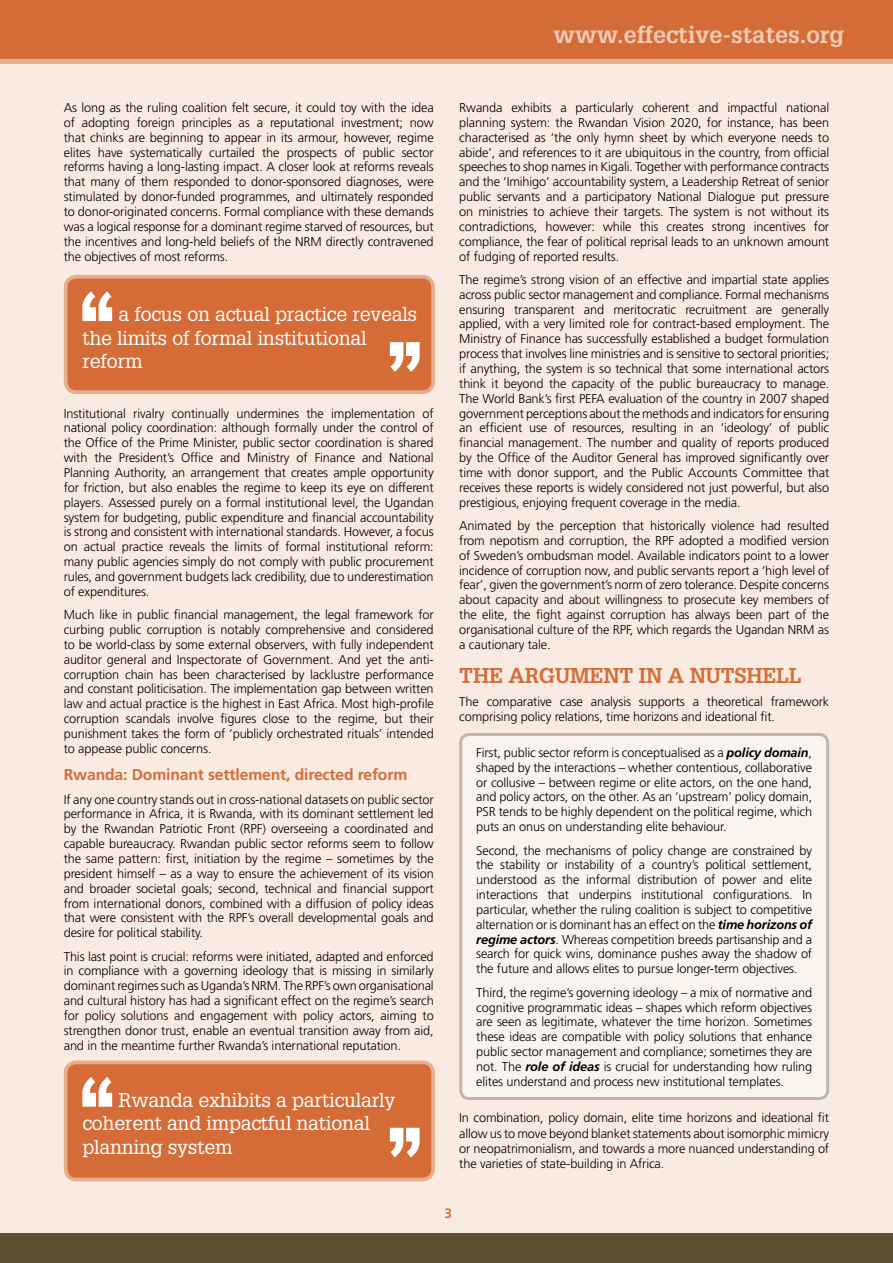
<style>
.page{position:relative;width:893px;height:1263px;background:#fff}
.page>*{position:absolute;margin:0;border:0;box-sizing:border-box;transform-origin:0 0}
.t1{font:700 23.4px "Glypha";color:#f0cbb4}
.t2{font:700 21px "Glypha";letter-spacing:-.01em;color:#d56c38}
.t3{font:19.5px/23.4px "Glypha";letter-spacing:-.01em;color:#fff}
.t4{font:700 15.75px "Frutiger";letter-spacing:-.01em;color:#d56c38}
.t5{font:700 13.5px "Frutiger";color:#d56c38}
.t6{font:300 12.75px/14.9px "Frutiger";letter-spacing:-.01em;color:#000;text-align:justify}
.s1{font-weight:700;font-style:italic}
</style>
<div class="page">
<div style="left:0;top:64px;width:893px;height:1169px;background:#f9ebe1"></div>
<div style="left:0;top:0;width:893px;height:60px;background:#d56c38"></div>
<hr style="left:0;top:60px;width:893px;height:4px;background:#e8ae8b">
<div style="left:0;top:1233px;width:893px;height:30px;background:#5d5035"></div>
<div style="left:461px;top:734px;width:367px;height:364px;background:#fbf3ee;border-radius:9px"></div>
<div style="left:459px;top:733px;width:370px;height:367px;border:3px solid #c0b5a8;border-radius:9px"></div>
<div style="left:66px;top:277px;width:367px;height:115px;background:#d56c38;border-radius:11px"></div>
<div style="left:64px;top:275px;width:371px;height:119px;border:4px solid #e8ae8b;border-radius:11px"></div>
<div style="left:66px;top:1062px;width:367px;height:117px;background:#d56c38;border-radius:11px"></div>
<div style="left:64px;top:1060px;width:371px;height:121px;border:4px solid #e8ae8b;border-radius:11px"></div>
<svg style="left:390px;top:342px;width:30px;height:30px"></svg>
<svg style="left:390px;top:1128px;width:30px;height:29px"></svg>
<svg style="left:82px;top:291px;width:30px;height:30px"></svg>
<svg style="left:82px;top:1077px;width:30px;height:30px"></svg>
<p class="t1" style="left:554px;top:20px;width:292px">www.effective-states.org</p>
<p class="t6" style="left:64px;top:100px;width:371px">As long as the ruling coalition felt secure, it could toy with the idea of adopting foreign principles as a reputational investment; now that chinks are beginning to appear in its armour, however, regime elites have systematically curtailed the prospects of public sector reforms having a long-lasting impact. A closer look at reforms reveals that many of them responded to donor-sponsored diagnoses, were stimulated by donor-funded programmes, and ultimately responded to donor-originated concerns. Formal compliance with these demands was a logical response for a dominant regime starved of resources, but the incentives and long-held beliefs of the NRM directly contravened the objectives of most reforms.</p>
<p class="t3" style="left:82px;top:302px;width:336px;text-indent:36px">a focus on actual practice reveals the limits of formal institutional reform</p>
<p class="t6" style="left:64px;top:406px;width:371px">Institutional rivalry continually undermines the implementation of national policy coordination: although formally under the control of the Office of the Prime Minister, public sector coordination is shared with the President’s Office and Ministry of Finance and National Planning Authority, an arrangement that creates ample opportunity for friction, but also enables the regime to keep its eye on different players. Assessed purely on a formal institutional level, the Ugandan system for budgeting, public expenditure and financial accountability is strong and consistent with international standards. However, a focus on actual practice reveals the limits of formal institutional reform: many public agencies simply do not comply with public procurement rules, and government budgets lack credibility, due to underestimation of expenditures.</p>
<p class="t6" style="left:64px;top:607px;width:371px">Much like in public financial management, the legal framework for curbing public corruption is notably comprehensive and considered to be world-class by some external observers, with fully independent auditor general and Inspectorate of Government. And yet the anti&shy;corruption chain has been characterised by lacklustre performance and constant politicisation. The implementation gap between written law and actual practice is the highest in East Africa. Most high-profile corruption scandals involve figures close to the regime, but their punishment takes the form of ‘publicly orchestrated rituals’ intended to appease public concerns.</p>
<p class="t4" style="left:64px;top:765px;width:345px">Rwanda: Dominant settlement, directed reform</p>
<p class="t6" style="left:64px;top:792px;width:371px">If any one country stands out in cross-national datasets on public sector performance in Africa, it is Rwanda, with its dominant settlement led by the Rwandan Patriotic Front (RPF) overseeing a coordinated and capable bureaucracy. Rwandan public sector reforms seem to follow the same pattern: first, initiation by the regime – sometimes by the president himself – as a way to ensure the achievement of its vision and broader societal goals; second, technical and financial support from international donors, combined with a diffusion of policy ideas that were consistent with the RPF’s overall developmental goals and desire for political stability.</p>
<p class="t6" style="left:64px;top:949px;width:371px">This last point is crucial: reforms were initiated, adapted and enforced in compliance with a governing ideology that is missing in similarly dominant regimes such as Uganda’s NRM. The RPF’s own organisational and cultural history has had a significant effect on the regime’s search for policy solutions and engagement with policy actors, aiming to strengthen donor trust, enable an eventual transition away from aid, and in the meantime further Rwanda’s international reputation.</p>
<p class="t3" style="left:82px;top:1088px;width:314px;text-indent:36px">Rwanda exhibits a particularly coherent and impactful national planning system</p>
<p class="t6" style="left:459px;top:100px;width:371px">Rwanda exhibits a particularly coherent and impactful national planning system: the Rwandan Vision 2020, for instance, has been characterised as ‘the only hymn sheet by which everyone needs to abide’, and references to it are ubiquitous in the country, from official speeches to shop names in Kigali. Together with performance contracts and the ‘Imihigo’ accountability system, a Leadership Retreat of senior public servants and a participatory National Dialogue put pressure on ministries to achieve their targets. The system is not without its contradictions, however: while this creates strong incentives for compliance, the fear of political reprisal leads to an unknown amount of fudging of reported results.</p>
<p class="t6" style="left:459px;top:272px;width:371px">The regime’s strong vision of an effective and impartial state applies across public sector management and compliance. Formal mechanisms ensuring transparent and meritocratic recruitment are generally applied, with a very limited role for contract-based employment. The Ministry of Finance has successfully established a budget formulation process that involves line ministries and is sensitive to sectoral priorities; if anything, the system is so technical that some international actors think it beyond the capacity of the public bureaucracy to manage.<br>The World Bank’s first PEFA evaluation of the country in 2007 shaped government perceptions about the methods and indicators for ensuring an efficient use of resources, resulting in an ‘ideology’ of public financial management. The number and quality of reports produced by the Office of the Auditor General has improved significantly over time with donor support, and the Public Accounts Committee that receives these reports is widely considered not just powerful, but also prestigious, enjoying frequent coverage in the media.</p>
<p class="t6" style="left:459px;top:518px;width:371px">Animated by the perception that historically violence had resulted from nepotism and corruption, the RPF adopted a modified version of Sweden’s ombudsman model. Available indicators point to a lower incidence of corruption now, and public servants report a ‘high level of fear’, given the government’s norm of zero tolerance. Despite concerns about capacity and about willingness to prosecute key members of the elite, the fight against corruption has always been part of the organisational culture of the RPF, which regards the Ugandan NRM as a cautionary tale.</p>
<p class="t2" style="left:459px;top:662px;width:344px">THE ARGUMENT IN A NUTSHELL</p>
<p class="t6" style="left:459px;top:694px;width:371px">The comparative case analysis supports a theoretical framework comprising policy relations, time horizons and ideational fit.</p>
<p class="t6" style="left:476px;top:745px;width:337px">First, public sector reform is conceptualised as a <span class="s1">policy domain</span>, shaped by the interactions – whether contentious, collaborative or collusive – between regime or elite actors, on the one hand, and policy actors, on the other. As an ‘upstream’ policy domain, PSR tends to be highly dependent on the political regime, which puts an onus on understanding elite behaviour.</p>
<p class="t6" style="left:476px;top:843px;width:337px">Second, the mechanisms of policy change are constrained by the stability or instability of a country’s political settlement, understood as the informal distribution of power and elite interactions that underpins institutional configurations. In particular, whether the ruling coalition is subject to competitive alternation or is dominant has an effect on the <span class="s1">time horizons of regime actors</span>. Whereas competition breeds partisanship and a search for quick wins, dominance pushes away the shadow of the future and allows elites to pursue longer-term objectives.</p>
<p class="t6" style="left:476px;top:985px;width:337px">Third, the regime’s governing ideology – a mix of normative and cognitive programmatic ideas – shapes which reform objectives are seen as legitimate, whatever the time horizon. Sometimes these ideas are compatible with policy solutions that enhance public sector management and compliance; sometimes they are not. The <span class="s1">role of ideas</span> is crucial for understanding how ruling elites understand and process new institutional templates.</p>
<p class="t6" style="left:459px;top:1110px;width:371px;line-height:15.3px">In combination, policy domain, elite time horizons and ideational fit allow us to move beyond blanket statements about isomorphic mimicry or neopatrimonialism, and towards a more nuanced understanding of the varieties of state-building in Africa.</p>
<p class="t5" style="left:445px;top:1205px;width:9px">3</p>
</div>
